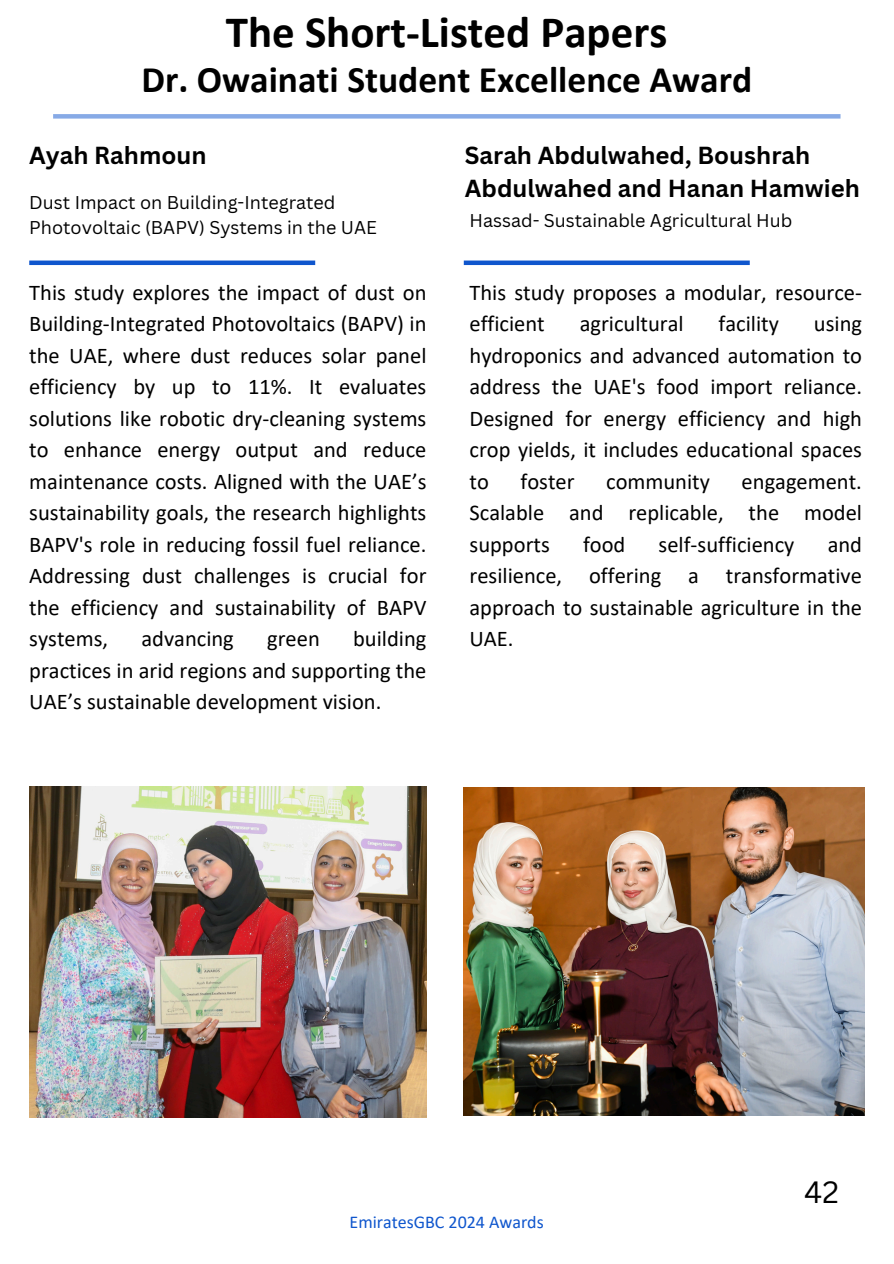
<style>
.page{position:relative;width:894px;height:1264px;background:#fff}
.page>*{position:absolute;margin:0;border:0;box-sizing:border-box;transform-origin:0 0}
.t1{font:700 45px "Calibri";color:#000}
.t2{font:700 37.5px "Calibri";color:#000}
.t3{font:30px "Canva Sans";color:#000}
.t4{font:700 24px/32.7px "Canva Sans";color:#000}
.t5{font:22.5px/31.5px "Calibri";color:#000;text-align:justify}
.t6{font:18px/24.8px "Canva Sans";color:#000}
.t7{font:18px "Calibri";color:#0f56cd}
</style>
<div class="page">
<div style="left:53px;top:114px;width:787px;height:5px;background:#87aae6"></div>
<div style="left:29px;top:260px;width:286px;height:5px;background:#0f56cd"></div>
<div style="left:463px;top:260px;width:286px;height:5px;background:#0f56cd"></div>
<img style="left:29px;top:786px;width:397px;height:331px">
<img style="left:463px;top:787px;width:401px;height:328px">
<h2 class="t1" style="left:226px;top:13px;width:443px">The Short-Listed Papers</h2>
<p class="t2" style="left:141px;top:64px;width:612px">Dr. Owainati Student Excellence Award</p>
<h4 class="t4" style="left:29px;top:138px;width:179px">Ayah Rahmoun</h4>
<p class="t6" style="left:29px;top:190px;width:349px">Dust Impact on Building-Integrated<br>Photovoltaic (BAPV) Systems in the UAE</p>
<h4 class="t5" style="left:29px;top:278px;width:398px">This study explores the impact of dust on Building-Integrated Photovoltaics (BAPV) in the UAE, where dust reduces solar panel efficiency by up to 11%. It evaluates solutions like robotic dry-cleaning systems to enhance energy output and reduce maintenance costs. Aligned with the UAE’s sustainability goals, the research highlights BAPV's role in reducing fossil fuel reliance.<br>Addressing dust challenges is crucial for the efficiency and sustainability of BAPV systems,</h4>
<h4 class="t5" style="left:29px;top:625px;width:398px;text-indent:324px">building practices in arid regions and supporting the UAE’s sustainable development vision.</h4>
<h4 class="t5" style="left:141px;top:625px;width:94px">advancing</h4>
<h4 class="t5" style="left:267px;top:625px;width:54px">green</h4>
<p class="t4" style="left:464px;top:138px;width:396px">Sarah Abdulwahed, Boushrah<br>Abdulwahed and Hanan Hamwieh</p>
<p class="t6" style="left:469px;top:208px;width:324px">Hassad- Sustainable Agricultural Hub</p>
<p class="t5" style="left:469px;top:278px;width:394px">This study proposes a modular, resource&shy;efficient</p>
<p class="t5" style="left:579px;top:310px;width:105px">agricultural</p>
<p class="t5" style="left:718px;top:310px;width:62px">facility</p>
<p class="t5" style="left:469px;top:310px;width:394px;text-indent:344px">using hydroponics and advanced automation to address the UAE's food import reliance.<br>Designed for energy efficiency and high crop yields, it includes educational spaces to</p>
<p class="t5" style="left:520px;top:467px;width:56px">foster</p>
<p class="t5" style="left:606px;top:467px;width:105px">community</p>
<p class="t5" style="left:469px;top:467px;width:394px;text-indent:272px">engagement.<br>Scalable and replicable, the model supports</p>
<p class="t5" style="left:583px;top:530px;width:44px">food</p>
<p class="t5" style="left:658px;top:530px;width:137px">self-sufficiency</p>
<p class="t5" style="left:469px;top:530px;width:394px;text-indent:358px">and resilience, offering a transformative approach to sustainable agriculture in the UAE.</p>
<h3 class="t3" style="left:804px;top:1170px;width:36px">42</h3>
<h1 class="t7" style="left:349px;top:1214px;width:196px">EmiratesGBC 2024 Awards</h1>
</div>
